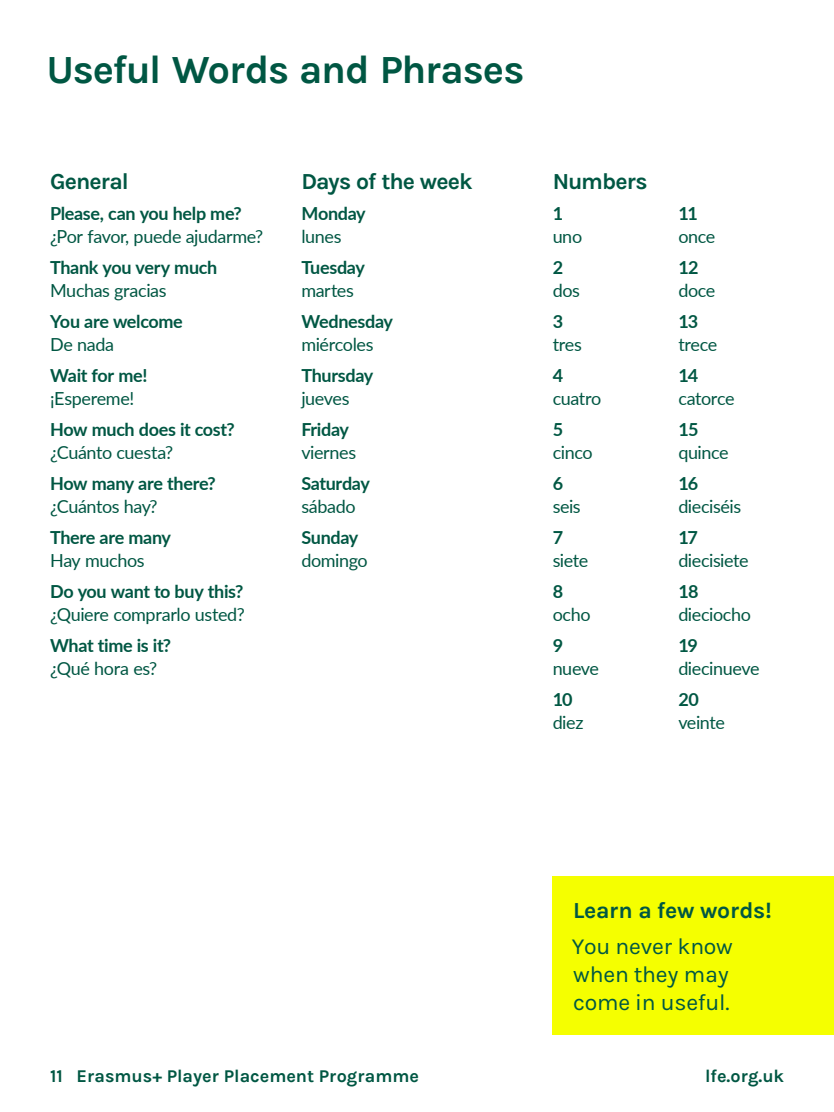
<style>
.page{position:relative;width:834px;height:1112px;background:#fff}
.page>*{position:absolute;margin:0;border:0;box-sizing:border-box;transform-origin:0 0}
.Page_Header{font:700 40px "Karla";letter-spacing:-.03em;color:#005743}
.t1{font:23px/28px "Karla";letter-spacing:-.01em;color:#005743}
.Page_Header-2{font:700 23px "Karla";letter-spacing:-.035em;color:#005743}
.Page_Header-3{font:700 23px "Karla";letter-spacing:-.01em;color:#005743}
.t2{font:18px/23px "Lato";letter-spacing:-.025em;color:#005743}
.t3{font:700 18px/23px "Lato";letter-spacing:-.015em;color:#005743}
.t4{font:700 18px "Karla";color:#005743}
.s1{font-weight:700}
.s2{font-weight:400}
</style>
<div class="page">
<div style="left:553px;top:876px;width:281px;height:159px;background:#f5ff00"></div>
<p class="Page_Header" style="left:46px;top:46px;width:479px">Useful Words and Phrases</p>
<p class="Page_Header-2" style="left:50px;top:168px;width:80px">General</p>
<p class="t2" style="left:50px;top:202px;width:215px"><span class="s1">Please, can you help me? </span>¿Por favor, puede ajudarme?</p>
<p class="t3" style="left:50px;top:256px;width:169px">Thank you very much<br><span class="s2">Muchas gracias</span></p>
<p class="t3" style="left:50px;top:310px;width:134px">You are welcome<br><span class="s2">De nada</span></p>
<p class="t3" style="left:50px;top:364px;width:99px">Wait for me! <span class="s2">¡Espereme!</span></p>
<p class="t3" style="left:50px;top:418px;width:186px">How much does it cost? <span class="s2">¿Cuánto cuesta?</span></p>
<p class="t3" style="left:50px;top:472px;width:167px">How many are there? <span class="s2">¿Cuántos hay?</span></p>
<p class="t3" style="left:50px;top:526px;width:122px">There are many<br><span class="s2">Hay muchos</span></p>
<p class="t2" style="left:50px;top:580px;width:196px"><span class="s1">Do you want to buy this? </span>¿Quiere comprarlo usted?</p>
<p class="t3" style="left:50px;top:634px;width:123px">What time is it? <span class="s2">¿Qué hora es?</span></p>
<p class="Page_Header-2" style="left:301px;top:168px;width:173px">Days of the week</p>
<p class="t3" style="left:301px;top:202px;width:66px">Monday <span class="s2">lunes</span></p>
<p class="t3" style="left:301px;top:256px;width:65px">Tuesday <span class="s2">martes</span></p>
<p class="t3" style="left:301px;top:310px;width:93px">Wednesday <span class="s2">miércoles</span></p>
<p class="t3" style="left:301px;top:364px;width:74px">Thursday <span class="s2">jueves</span></p>
<p class="t2" style="left:301px;top:418px;width:56px"><span class="s1">Friday </span>viernes</p>
<p class="t3" style="left:301px;top:472px;width:70px">Saturday <span class="s2">sábado</span></p>
<p class="t2" style="left:301px;top:526px;width:68px"><span class="s1">Sunday </span>domingo</p>
<p class="Page_Header-2" style="left:553px;top:168px;width:96px">Numbers</p>
<p class="t2" style="left:553px;top:202px;width:31px"><span class="s1">1 </span>uno</p>
<p class="t2" style="left:553px;top:256px;width:29px"><span class="s1">2 </span>dos</p>
<p class="t2" style="left:553px;top:310px;width:31px"><span class="s1">3 </span>tres</p>
<p class="t2" style="left:553px;top:364px;width:50px"><span class="s1">4 </span>cuatro</p>
<p class="t2" style="left:553px;top:418px;width:41px"><span class="s1">5 </span>cinco</p>
<p class="t2" style="left:553px;top:472px;width:30px"><span class="s1">6 </span>seis</p>
<p class="t2" style="left:553px;top:526px;width:37px"><span class="s1">7 </span>siete</p>
<p class="t2" style="left:553px;top:580px;width:39px"><span class="s1">8 </span>ocho</p>
<p class="t2" style="left:553px;top:634px;width:48px"><span class="s1">9 </span>nueve</p>
<p class="t2" style="left:553px;top:688px;width:32px"><span class="s1">10 </span>diez</p>
<p class="t2" style="left:678px;top:202px;width:39px"><span class="s1">11 </span>once</p>
<p class="t2" style="left:678px;top:256px;width:39px"><span class="s1">12 </span>doce</p>
<p class="t2" style="left:678px;top:310px;width:40px"><span class="s1">13 </span>trece</p>
<p class="t2" style="left:678px;top:364px;width:58px"><span class="s1">14 </span>catorce</p>
<p class="t2" style="left:678px;top:418px;width:52px"><span class="s1">15 </span>quince</p>
<p class="t2" style="left:678px;top:472px;width:64px"><span class="s1">16 </span>dieciséis</p>
<p class="t2" style="left:678px;top:526px;width:72px"><span class="s1">17 </span>diecisiete</p>
<p class="t2" style="left:678px;top:580px;width:74px"><span class="s1">18 </span>dieciocho</p>
<p class="t2" style="left:678px;top:634px;width:83px"><span class="s1">19 </span>diecinueve</p>
<p class="t2" style="left:678px;top:688px;width:48px"><span class="s1">20 </span>veinte</p>
<p class="Page_Header-3" style="left:573px;top:897px;width:200px">Learn a few words!</p>
<p class="t1" style="left:572px;top:932px;width:163px">You never know when they may come in useful.</p>
<p class="t4" style="left:50px;top:1066px;width:371px">11 Erasmus+ Player Placement Programme</p>
<p class="t4" style="left:705px;top:1066px;width:80px">lfe.org.uk</p>
</div>
